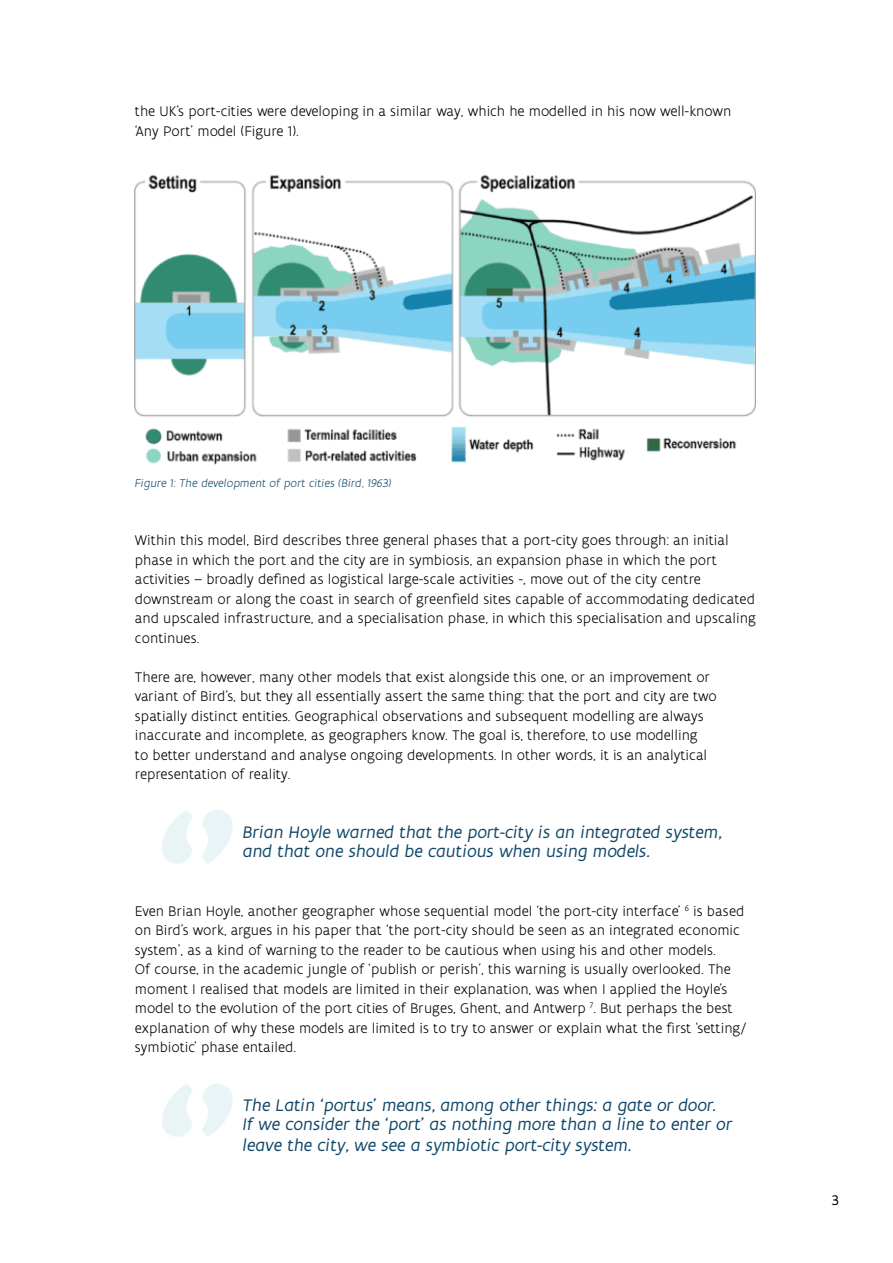
<style>
.page{position:relative;width:893px;height:1263px;background:#fff}
.page>*{position:absolute;margin:0;border:0;box-sizing:border-box;transform-origin:0 0}
.t1{font:italic 18px/19.8px "Flanders Art Sans";color:#11486a}
.t2{font:300 15px/19.5px "Flanders Art Sans";color:#000}
.t3{font:15px "Flanders Art Sans";color:#000}
.t4{font:italic 300 12px "Flanders Art Sans";color:#11486a}
</style>
<div class="page">
<img style="left:135px;top:175px;width:621px;height:290px">
<img style="left:162px;top:810px;width:71px;height:54px">
<img style="left:162px;top:1084px;width:71px;height:53px">
<p class="t2" style="left:135px;top:101px;width:598px">the UK’s port-cities were developing in a similar way, which he modelled in his now well-known ‘Any Port’ model (Figure 1).</p>
<p class="t4" style="left:135px;top:476px;width:258px">Figure 1: The development of port cities (Bird, 1963)</p>
<p class="t2" style="left:135px;top:530px;width:622px">Within this model, Bird describes three general phases that a port-city goes through: an initial phase in which the port and the city are in symbiosis, an expansion phase in which the port activities – broadly defined as logistical large-scale activities -, move out of the city centre downstream or along the coast in search of greenfield sites capable of accommodating dedicated and upscaled infrastructure, and a specialisation phase, in which this specialisation and upscaling continues.</p>
<p class="t2" style="left:135px;top:667px;width:583px">There are, however, many other models that exist alongside this one, or an improvement or variant of Bird’s, but they all essentially assert the same thing: that the port and city are two spatially distinct entities. Geographical observations and subsequent modelling are always inaccurate and incomplete, as geographers know. The goal is, therefore, to use modelling<br>to better understand and analyse ongoing developments. In other words, it is an analytical representation of reality.</p>
<p class="t1" style="left:243px;top:822px;width:480px">Brian Hoyle warned that the port-city is an integrated system, and that one should be cautious when using models.</p>
<p class="t2" style="left:135px;top:901px;width:614px">Even Brian Hoyle, another geographer whose sequential model ‘the port-city interface’ <sup>6</sup> is based on Bird’s work, argues in his paper that ‘the port-city should be seen as an integrated economic system’, as a kind of warning to the reader to be cautious when using his and other models.<br>Of course, in the academic jungle of ‘publish or perish’, this warning is usually overlooked. The moment I realised that models are limited in their explanation, was when I applied the Hoyle’s model to the evolution of the port cities of Bruges, Ghent, and Antwerp <sup>7</sup>. But perhaps the best explanation of why these models are limited is to try to answer or explain what the first ‘setting/ symbiotic’ phase entailed.</p>
<p class="t1" style="left:243px;top:1095px;width:491px">The Latin ‘portus’ means, among other things: a gate or door.<br>If we consider the ‘port’ as nothing more than a line to enter or leave the city, we see a symbiotic port-city system.</p>
<p class="t3" style="left:832px;top:1191px;width:9px">3</p>
</div>
